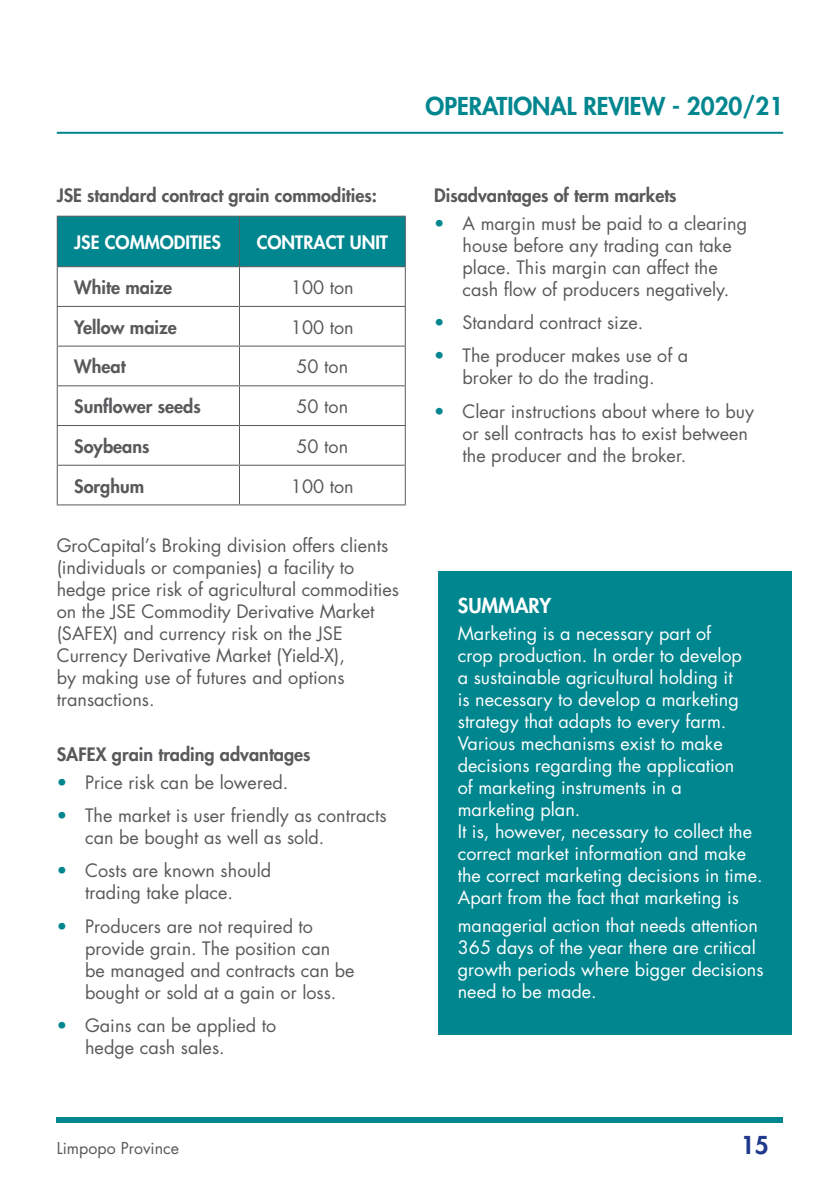
<style>
.page{position:relative;width:840px;height:1191px;background:#fff}
.page>*{position:absolute;margin:0;border:0;box-sizing:border-box;transform-origin:0 0}
.t1{font:800 24px "Futura Std";color:#00868f}
.t2{font:800 24px "Futura Std";color:#1e398d}
.t3{font:800 20px "Futura Std";color:#fff}
.t4{font:18px/22px "Futura Std";color:#58595b}
.t5{font:18px/22px "Futura Std";color:#fff}
.t6{font:800 18px "Futura Std";color:#58595b}
.t7{font:800 18px "Futura Std";color:#fff}
.t8{font:16px "Futura Std";color:#58595b}
.s1{font-weight:800;color:#00868f}
</style>
<div class="page">
<div style="left:57px;top:1117px;width:725px;height:6px;background:#00868f"></div>
<hr style="left:57px;top:132px;width:725px;height:2px;background:#00868f">
<div style="left:438px;top:571px;width:352px;height:463px;background:#00868f"></div>
<div style="left:58px;top:217px;width:346px;height:49px;background:#00868f"></div>
<hr style="left:57px;top:216px;width:182px;height:1px;background:#58595b">
<hr style="left:57px;top:217px;width:1px;height:49px;background:#58595b">
<hr style="left:239px;top:216px;width:166px;height:1px;background:#58595b">
<hr style="left:239px;top:217px;width:1px;height:49px;background:#58595b">
<hr style="left:404px;top:217px;width:1px;height:49px;background:#58595b">
<hr style="left:57px;top:266px;width:182px;height:1px;background:#58595b">
<hr style="left:57px;top:267px;width:1px;height:39px;background:#58595b">
<hr style="left:239px;top:266px;width:166px;height:1px;background:#58595b">
<hr style="left:239px;top:267px;width:1px;height:39px;background:#58595b">
<hr style="left:404px;top:267px;width:1px;height:39px;background:#58595b">
<hr style="left:57px;top:306px;width:182px;height:1px;background:#58595b">
<hr style="left:57px;top:307px;width:1px;height:38px;background:#58595b">
<hr style="left:239px;top:306px;width:166px;height:1px;background:#58595b">
<hr style="left:239px;top:307px;width:1px;height:38px;background:#58595b">
<hr style="left:404px;top:307px;width:1px;height:38px;background:#58595b">
<hr style="left:57px;top:345px;width:182px;height:1px;background:#58595b">
<hr style="left:57px;top:346px;width:1px;height:39px;background:#58595b">
<hr style="left:239px;top:345px;width:166px;height:1px;background:#58595b">
<hr style="left:239px;top:346px;width:1px;height:39px;background:#58595b">
<hr style="left:404px;top:346px;width:1px;height:39px;background:#58595b">
<hr style="left:57px;top:385px;width:182px;height:1px;background:#58595b">
<hr style="left:57px;top:386px;width:1px;height:39px;background:#58595b">
<hr style="left:239px;top:385px;width:166px;height:1px;background:#58595b">
<hr style="left:239px;top:386px;width:1px;height:39px;background:#58595b">
<hr style="left:404px;top:386px;width:1px;height:39px;background:#58595b">
<hr style="left:57px;top:425px;width:182px;height:1px;background:#58595b">
<hr style="left:57px;top:426px;width:1px;height:39px;background:#58595b">
<hr style="left:239px;top:425px;width:166px;height:1px;background:#58595b">
<hr style="left:239px;top:426px;width:1px;height:39px;background:#58595b">
<hr style="left:404px;top:426px;width:1px;height:39px;background:#58595b">
<hr style="left:57px;top:465px;width:182px;height:1px;background:#58595b">
<hr style="left:57px;top:466px;width:1px;height:38px;background:#58595b">
<hr style="left:239px;top:465px;width:166px;height:1px;background:#58595b">
<hr style="left:239px;top:466px;width:1px;height:38px;background:#58595b">
<hr style="left:404px;top:466px;width:1px;height:38px;background:#58595b">
<hr style="left:57px;top:504px;width:182px;height:1px;background:#58595b">
<hr style="left:239px;top:504px;width:166px;height:1px;background:#58595b">
<p class="t6" style="left:57px;top:184px;width:321px">JSE standard contract grain commodities:</p>
<p class="t7" style="left:74px;top:231px;width:148px">JSE COMMODITIES</p>
<p class="t7" style="left:256px;top:231px;width:133px">CONTRACT UNIT</p>
<p class="t6" style="left:74px;top:276px;width:99px">White maize</p>
<p class="t4" style="left:291px;top:276px;width:64px">100 ton</p>
<p class="t6" style="left:74px;top:316px;width:104px">Yellow maize</p>
<p class="t4" style="left:291px;top:316px;width:64px">100 ton</p>
<p class="t6" style="left:74px;top:355px;width:53px">Wheat</p>
<p class="t4" style="left:296px;top:356px;width:53px">50 ton</p>
<p class="t6" style="left:74px;top:395px;width:128px">Sunflower seeds</p>
<p class="t4" style="left:296px;top:396px;width:53px">50 ton</p>
<p class="t6" style="left:74px;top:435px;width:77px">Soybeans</p>
<p class="t4" style="left:296px;top:435px;width:53px">50 ton</p>
<p class="t6" style="left:74px;top:474px;width:71px">Sorghum</p>
<p class="t4" style="left:291px;top:475px;width:64px">100 ton</p>
<p class="t4" style="left:57px;top:534px;width:343px">GroCapital’s Broking division offers clients (individuals or companies) a facility to hedge price risk of agricultural commodities on the JSE Commodity Derivative Market (SAFEX) and currency risk on the JSE Currency Derivative Market (Yield-X),<br>by making use of futures and options transactions.</p>
<p class="t6" style="left:57px;top:743px;width:255px">SAFEX grain trading advantages</p>
<p class="t4" style="left:57px;top:771px;width:233px"><span class="s1">•</span> Price risk can be lowered.</p>
<p class="t4" style="left:85px;top:804px;width:303px;text-indent:-28px"><span class="s1">•</span> The market is user friendly as contracts can be bought as well as sold.</p>
<p class="t4" style="left:57px;top:860px;width:216px;text-align:center"><span class="s1">•</span> Costs are known should trading take place.</p>
<p class="t4" style="left:85px;top:915px;width:271px;text-indent:-28px"><span class="s1">•</span> Producers are not required to provide grain. The position can<br>be managed and contracts can be bought or sold at a gain or loss.</p>
<p class="t4" style="left:85px;top:1014px;width:193px;text-indent:-28px"><span class="s1">•</span> Gains can be applied to hedge cash sales.</p>
<h1 class="t1" style="left:425px;top:91px;width:359px">OPERATIONAL REVIEW - 2020/21</h1>
<p class="t6" style="left:434px;top:184px;width:244px">Disadvantages of term markets</p>
<p class="t4" style="left:462px;top:212px;width:286px;text-indent:-28px"><span class="s1">•</span> A margin must be paid to a clearing house before any trading can take place. This margin can affect the cash flow of producers negatively.</p>
<p class="t4" style="left:434px;top:311px;width:210px"><span class="s1">•</span> Standard contract size.</p>
<p class="t4" style="left:434px;top:345px;width:255px;text-align:center"><span class="s1">•</span> The producer makes use of a broker to do the trading.</p>
<p class="t4" style="left:462px;top:400px;width:293px;text-indent:-28px"><span class="s1">•</span> Clear instructions about where to buy or sell contracts has to exist between the producer and the broker.</p>
<p class="t3" style="left:457px;top:592px;width:95px">SUMMARY</p>
<p class="t5" style="left:457px;top:623px;width:306px">Marketing is a necessary part of<br>crop production. In order to develop<br>a sustainable agricultural holding it<br>is necessary to develop a marketing strategy that adapts to every farm.<br>Various mechanisms exist to make decisions regarding the application<br>of marketing instruments in a marketing plan.<br>It is, however, necessary to collect the correct market information and make the correct marketing decisions in time.<br>Apart from the fact that marketing is</p>
<p class="t5" style="left:457px;top:914px;width:307px">managerial action that needs attention 365 days of the year there are critical growth periods where bigger decisions need to be made.</p>
<p class="t8" style="left:57px;top:1138px;width:124px">Limpopo Province</p>
<h1 class="t2" style="left:740px;top:1130px;width:29px">15</h1>
</div>
